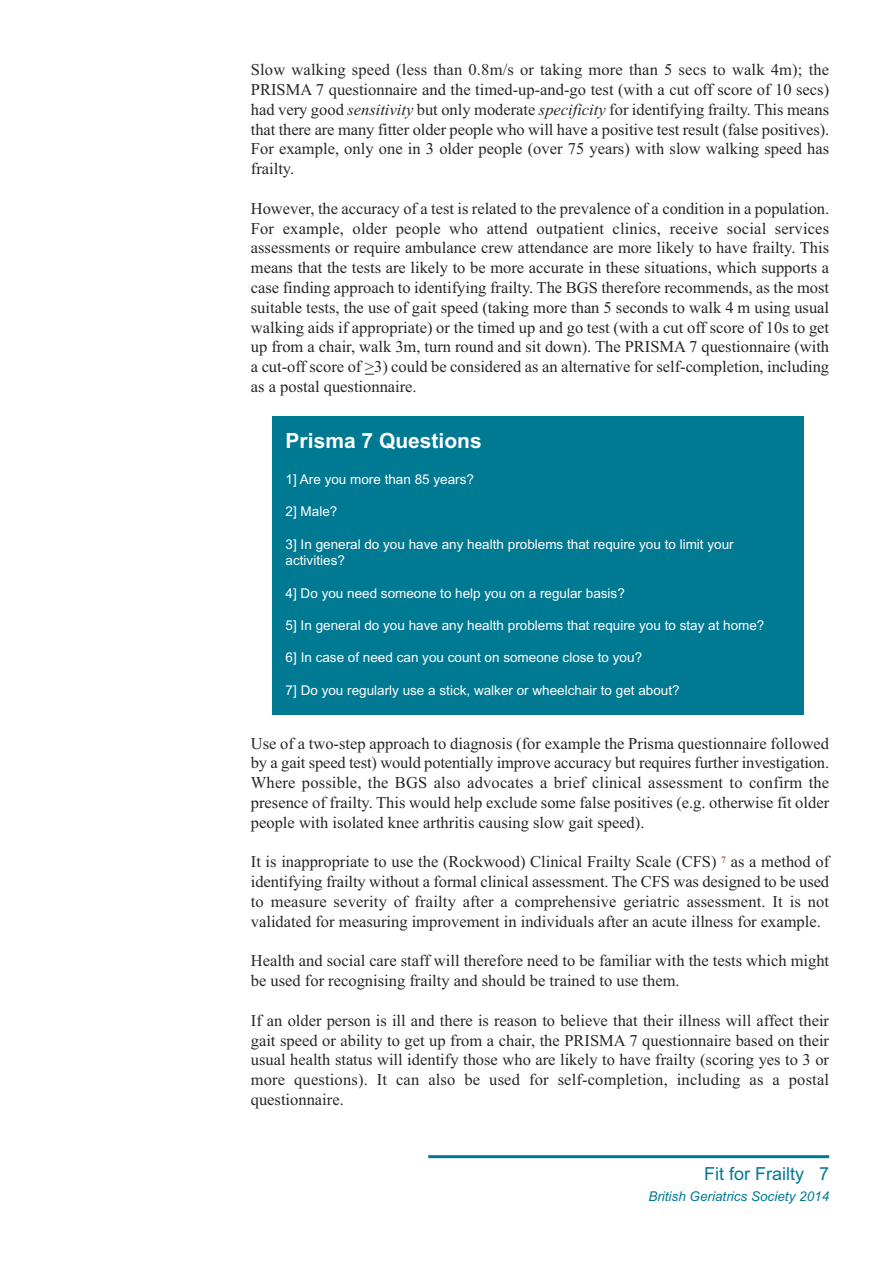
<style>
.page{position:relative;width:893px;height:1263px;background:#fff}
.page>*{position:absolute;margin:0;border:0;box-sizing:border-box;transform-origin:0 0}
.t1{font:700 21px "Arial";color:#fff}
.t2{font:18px "Arial";color:#007992}
.t3{font:16.5px/19.8px "Times New Roman";color:#272627;text-align:justify}
.t4{font:13.5px/16.2px "Arial";color:#fff}
.t5{font:italic 13.5px "Arial";color:#007992}
.s1{font-style:italic}
</style>
<div class="page">
<hr style="left:428px;top:1155px;width:401px;height:3px;background:#007992">
<div style="left:272px;top:416px;width:532px;height:298px;background:#007992"></div>
<p class="t3" style="left:251px;top:60px;width:580px">Slow walking speed (less than 0.8m/s or taking more than 5 secs to walk 4m); the PRISMA 7 questionnaire and the timed-up-and-go test (with a cut off score of 10 secs) had very good <span class="s1">sensitivity</span> but only moderate <span class="s1">specificity</span> for identifying frailty. This means that there are many fitter older people who will have a positive test result (false positives).<br>For example, only one in 3 older people (over 75 years) with slow walking speed has frailty.</p>
<p class="t3" style="left:251px;top:198px;width:580px">However, the accuracy of a test is related to the prevalence of a condition in a population.<br>For example, older people who attend outpatient clinics, receive social services assessments or require ambulance crew attendance are more likely to have frailty. This means that the tests are likely to be more accurate in these situations, which supports a case finding approach to identifying frailty. The BGS therefore recommends, as the most suitable tests, the use of gait speed (taking more than 5 seconds to walk 4 m using usual walking aids if appropriate) or the timed up and go test (with a cut off score of 10s to get up from a chair, walk 3m, turn round and sit down). The PRISMA 7 questionnaire (with a cut-off score of &gt;3) could be considered as an alternative for self-completion, including as a postal questionnaire.</p>
<p class="t1" style="left:286px;top:429px;width:198px">Prisma 7 Questions</p>
<p class="t4" style="left:286px;top:471px;width:190px">1] Are you more than 85 years?</p>
<p class="t4" style="left:286px;top:504px;width:53px">2] Male?</p>
<p class="t4" style="left:286px;top:536px;width:450px">3] In general do you have any health problems that require you to limit your activities?</p>
<p class="t4" style="left:286px;top:585px;width:341px">4] Do you need someone to help you on a regular basis?</p>
<p class="t4" style="left:286px;top:617px;width:480px">5] In general do you have any health problems that require you to stay at home?</p>
<p class="t4" style="left:286px;top:649px;width:358px">6] In case of need can you count on someone close to you?</p>
<p class="t4" style="left:286px;top:682px;width:395px">7] Do you regularly use a stick, walker or wheelchair to get about?</p>
<p class="t3" style="left:251px;top:733px;width:580px">Use of a two-step approach to diagnosis (for example the Prisma questionnaire followed by a gait speed test) would potentially improve accuracy but requires further investigation.<br>Where possible, the BGS also advocates a brief clinical assessment to confirm the presence of frailty. This would help exclude some false positives (e.g. otherwise fit older people with isolated knee arthritis causing slow gait speed).</p>
<p class="t3" style="left:251px;top:852px;width:580px">It is inappropriate to use the (Rockwood) Clinical Frailty Scale (CFS) <sup>7</sup> as a method of identifying frailty without a formal clinical assessment. The CFS was designed to be used to measure severity of frailty after a comprehensive geriatric assessment. It is not validated for measuring improvement in individuals after an acute illness for example.</p>
<p class="t3" style="left:251px;top:951px;width:580px">Health and social care staff will therefore need to be familiar with the tests which might be used for recognising frailty and should be trained to use them.</p>
<p class="t3" style="left:251px;top:1010px;width:580px">If an older person is ill and there is reason to believe that their illness will affect their gait speed or ability to get up from a chair, the PRISMA 7 questionnaire based on their usual health status will identify those who are likely to have frailty (scoring yes to 3 or more questions). It can also be used for self-completion, including as a postal questionnaire.</p>
<p class="t2" style="left:704px;top:1163px;width:127px">Fit for Frailty 7</p>
<p class="t5" style="left:648px;top:1188px;width:182px">British Geriatrics Society 2014</p>
</div>
